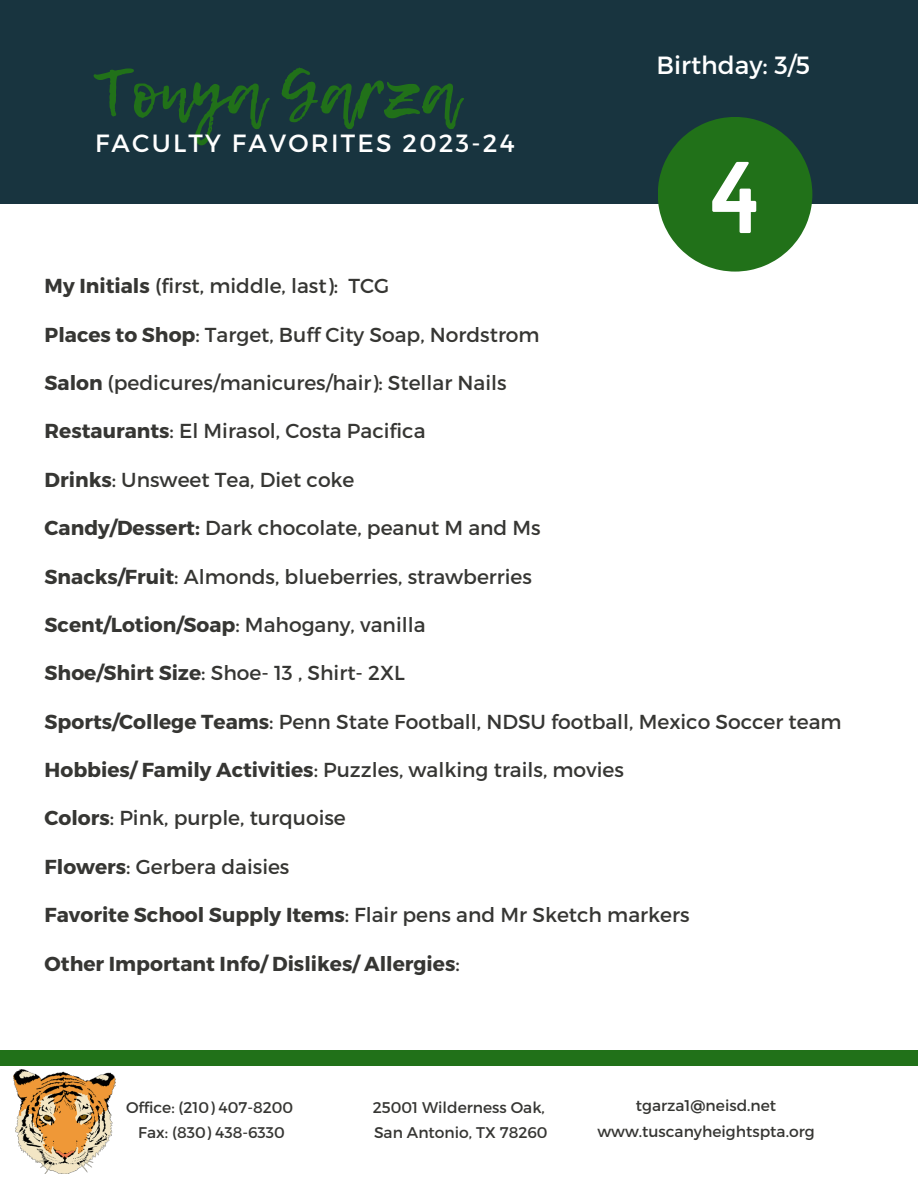
<style>
.page{position:relative;width:918px;height:1188px;background:#fff}
.page>*{position:absolute;margin:0;border:0;box-sizing:border-box;transform-origin:0 0}
.t1{font:88.95px "Norwester";color:#fff}
.t2{font:65.4px "Lemon Tuesday";color:#217119}
.t3{font:24.9px "Montserrat";letter-spacing:.09em;color:#fff}
.t4{font:24.9px "Montserrat";color:#fff}
.t5{font:20.25px "Montserrat";color:#363633}
.t6{font:700 20.25px "Montserrat";color:#363633}
.t7{font:15.45px "Montserrat";color:#363633}
.s1{font-weight:700}
.s2{font-weight:400}
</style>
<div class="page">
<div style="left:0;top:0;width:918px;height:204px;background:#18343f"></div>
<div style="left:0;top:1051px;width:918px;height:14px;background:#217119"></div>
<svg style="left:658px;top:117px;width:154px;height:155px"></svg>
<img style="left:14px;top:1070px;width:102px;height:103px">
<p class="t2" style="left:95px;top:45px;width:364px">Tonya Garza</p>
<p class="t3" style="left:95px;top:127px;width:421px">FACULTY FAVORITES 2023-24</p>
<p class="t4" style="left:657px;top:49px;width:155px">Birthday: 3/5</p>
<p class="t1" style="left:708px;top:144px;width:54px">4</p>
<p class="t5" style="left:45px;top:273px;width:346px"><span class="s1">My Initials</span> (first, middle, last): TCG</p>
<p class="t5" style="left:45px;top:321px;width:497px"><span class="s1">Places to Shop</span>: Target, Buff City Soap, Nordstrom</p>
<p class="t5" style="left:45px;top:370px;width:464px"><span class="s1">Salon</span> (pedicures/manicures/hair): Stellar Nails</p>
<p class="t5" style="left:45px;top:418px;width:382px"><span class="s1">Restaurants</span>: El Mirasol, Costa Pacifica</p>
<p class="t5" style="left:45px;top:466px;width:311px"><span class="s1">Drinks</span>: Unsweet Tea, Diet coke</p>
<p class="t5" style="left:45px;top:515px;width:498px"><span class="s1">Candy/Dessert:</span> Dark chocolate, peanut M and Ms</p>
<p class="t5" style="left:45px;top:563px;width:489px"><span class="s1">Snacks/Fruit</span>: Almonds, blueberries, strawberries</p>
<p class="t6" style="left:45px;top:612px;width:382px">Scent/Lotion/Soap<span class="s2">: Mahogany, vanilla</span></p>
<p class="t5" style="left:45px;top:660px;width:362px"><span class="s1">Shoe/Shirt Size</span>: Shoe- 13 , Shirt- 2XL</p>
<p class="t5" style="left:45px;top:708px;width:799px"><span class="s1">Sports/College Teams</span>: Penn State Football, NDSU football, Mexico Soccer team</p>
<p class="t5" style="left:45px;top:757px;width:581px"><span class="s1">Hobbies/ Family Activities</span>: Puzzles, walking trails, movies</p>
<p class="t5" style="left:45px;top:805px;width:303px"><span class="s1">Colors</span>: Pink, purple, turquoise</p>
<p class="t5" style="left:45px;top:853px;width:246px"><span class="s1">Flowers</span>: Gerbera daisies</p>
<p class="t5" style="left:45px;top:902px;width:646px"><span class="s1">Favorite School Supply Items</span>: Flair pens and Mr Sketch markers</p>
<p class="t6" style="left:45px;top:950px;width:417px">Other Important Info/ Dislikes/ Allergies<span class="s2">:</span></p>
<p class="t7" style="left:126px;top:1097px;width:169px">Office: (210) 407-8200</p>
<p class="t7" style="left:138px;top:1123px;width:148px">Fax: (830) 438-6330</p>
<p class="t7" style="left:373px;top:1097px;width:174px">25001 Wilderness Oak,</p>
<p class="t7" style="left:374px;top:1123px;width:175px">San Antonio, TX 78260</p>
<p class="t7" style="left:636px;top:1096px;width:142px">tgarza1@neisd.net</p>
<p class="t7" style="left:597px;top:1122px;width:219px">www.tuscanyheightspta.org</p>
</div>
